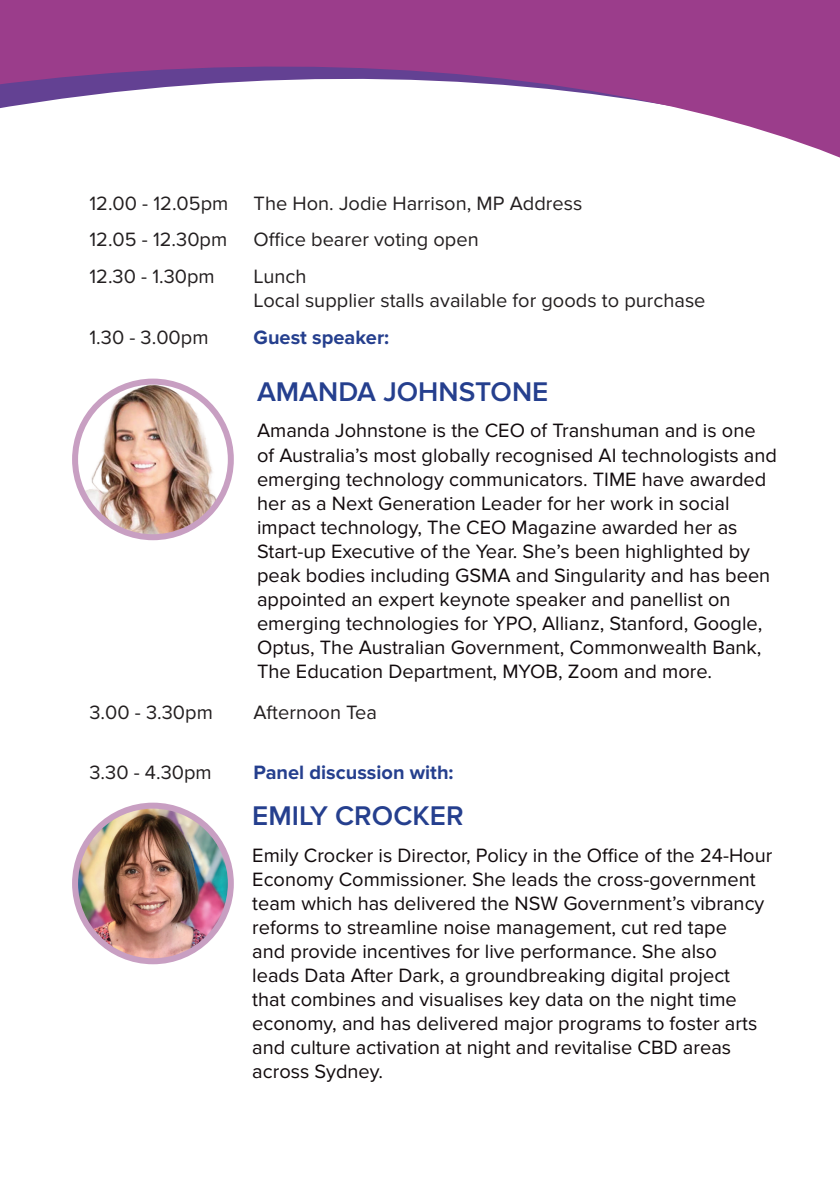
<style>
.page{position:relative;width:840px;height:1191px;background:#fff}
.page>*{position:absolute;margin:0;border:0;box-sizing:border-box;transform-origin:0 0}
.t1{font:600 28px "Proxima Nova";color:#253f8e}
.t2{font:20px/24px "Proxima Nova";color:#110a0c}
.t3{font:20px/24px "Proxima Nova";color:#231f20}
.t4{font:700 20px "Proxima Nova";color:#253f8e}
</style>
<div class="page">
<img style="left:75px;top:381px;width:156px;height:156px;border-radius:78px">
<div style="left:72px;top:378px;width:162px;height:162px;border:6px solid #c89fc2;border-radius:50%"></div>
<svg style="left:0;top:0;width:839px;height:158px;fill:#9b3d8b"></svg>
<img style="left:75px;top:805px;width:156px;height:156px;border-radius:78px">
<div style="left:72px;top:802px;width:162px;height:162px;border:6px solid #c89fc2;border-radius:50%"></div>
<p class="t3" style="left:89px;top:192px;width:140px">12.00 - 12.05pm</p>
<p class="t3" style="left:253px;top:192px;width:330px">The Hon. Jodie Harrison, MP Address</p>
<p class="t3" style="left:89px;top:228px;width:139px">12.05 - 12.30pm</p>
<p class="t3" style="left:253px;top:228px;width:226px">Office bearer voting open</p>
<p class="t3" style="left:89px;top:265px;width:127px">12.30 - 1.30pm</p>
<p class="t3" style="left:253px;top:265px;width:453px">Lunch<br>Local supplier stalls available for goods to purchase</p>
<p class="t3" style="left:89px;top:326px;width:120px">1.30 - 3.00pm</p>
<p class="t4" style="left:253px;top:326px;width:137px">Guest speaker:</p>
<h1 class="t1" style="left:257px;top:375px;width:293px">AMANDA JOHNSTONE</h1>
<p class="t2" style="left:257px;top:419px;width:521px">Amanda Johnstone is the CEO of Transhuman and is one of Australia’s most globally recognised AI technologists and emerging technology communicators. TIME have awarded her as a Next Generation Leader for her work in social impact technology, The CEO Magazine awarded her as Start-up Executive of the Year. She’s been highlighted by peak bodies including GSMA and Singularity and has been appointed an expert keynote speaker and panellist on emerging technologies for YPO, Allianz, Stanford, Google, Optus, The Australian Government, Commonwealth Bank, The Education Department, MYOB, Zoom and more.</p>
<p class="t3" style="left:89px;top:700px;width:125px">3.00 - 3.30pm</p>
<p class="t3" style="left:253px;top:700px;width:125px">Afternoon Tea</p>
<p class="t3" style="left:89px;top:760px;width:124px">3.30 - 4.30pm</p>
<p class="t4" style="left:253px;top:760px;width:201px">Panel discussion with:</p>
<h1 class="t1" style="left:252px;top:799px;width:213px">EMILY CROCKER</h1>
<p class="t2" style="left:252px;top:843px;width:521px">Emily Crocker is Director, Policy in the Office of the 24-Hour Economy Commissioner. She leads the cross-government team which has delivered the NSW Government’s vibrancy reforms to streamline noise management, cut red tape<br>and provide incentives for live performance. She also<br>leads Data After Dark, a groundbreaking digital project<br>that combines and visualises key data on the night time economy, and has delivered major programs to foster arts and culture activation at night and revitalise CBD areas across Sydney.</p>
</div>
